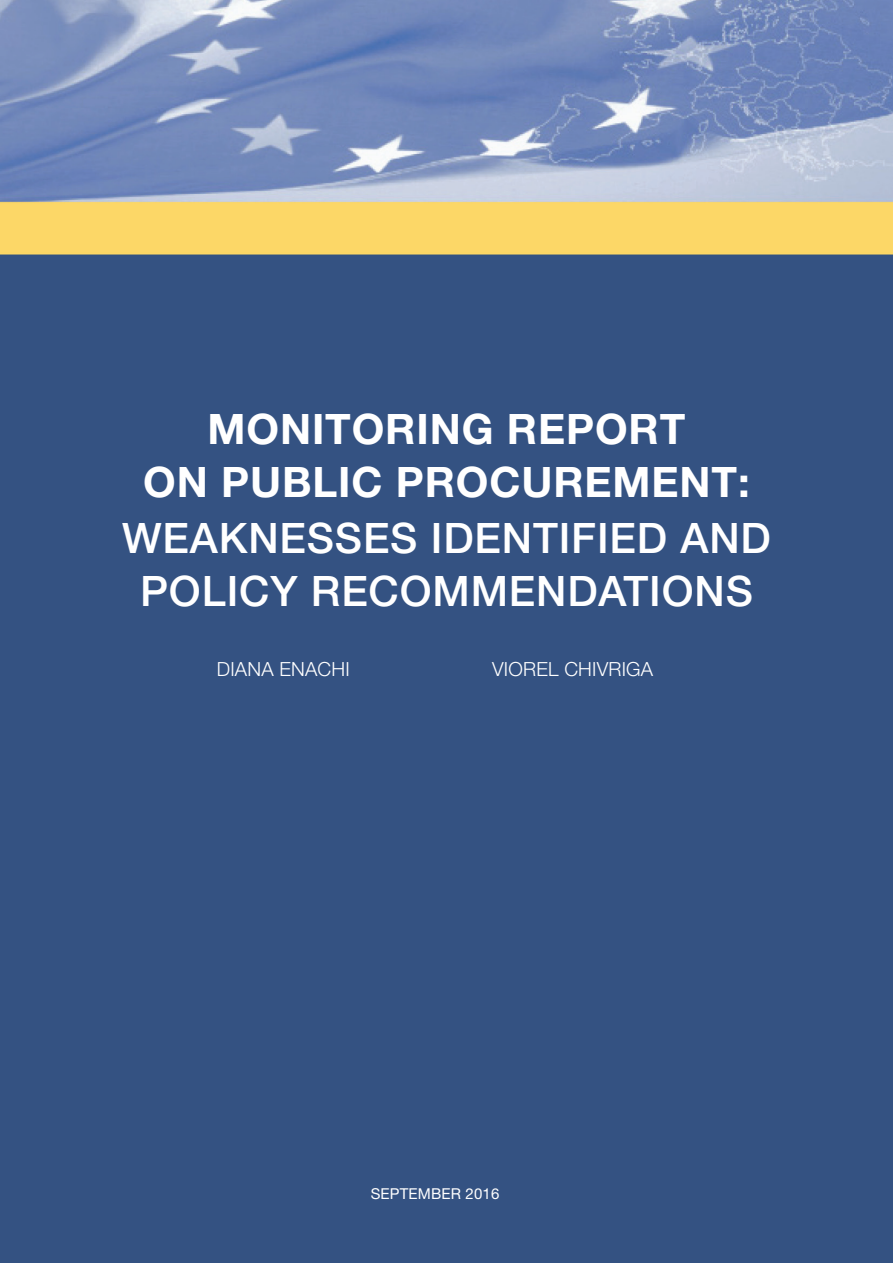
<style>
.page{position:relative;width:893px;height:1263px;background:#fff}
.page>*{position:absolute;margin:0;border:0;box-sizing:border-box;transform-origin:0 0}
.t1{font:500 42px/52.5px "Helvetica Neue LT Pro";letter-spacing:.02em;color:#fff;text-align:center}
.t2{font:700 42px/52.5px "Helvetica Neue LT Pro";letter-spacing:.02em;color:#fff;text-align:center}
.t3{font:300 19.5px "Helvetica Neue LT Pro";letter-spacing:.01em;color:#fff}
.t4{font:15px "Helvetica Neue LT Pro";letter-spacing:.01em;color:#fff}
</style>
<div class="page">
<img style="left:0;top:0;width:893px;height:1263px">
<p class="t2" style="left:143px;top:402px;width:608px">MONITORING REPORT<br>ON PUBLIC PROCUREMENT:</p>
<p class="t1" style="left:122px;top:512px;width:650px">WEAKNESSES IDENTIFIED AND<br>POLICY RECOMMENDATIONS</p>
<p class="t3" style="left:217px;top:657px;width:134px">DIANA ENACHI</p>
<p class="t3" style="left:492px;top:657px;width:162px">VIOREL CHIVRIGA</p>
<p class="t4" style="left:371px;top:1185px;width:130px">SEPTEMBER 2016</p>
</div>
